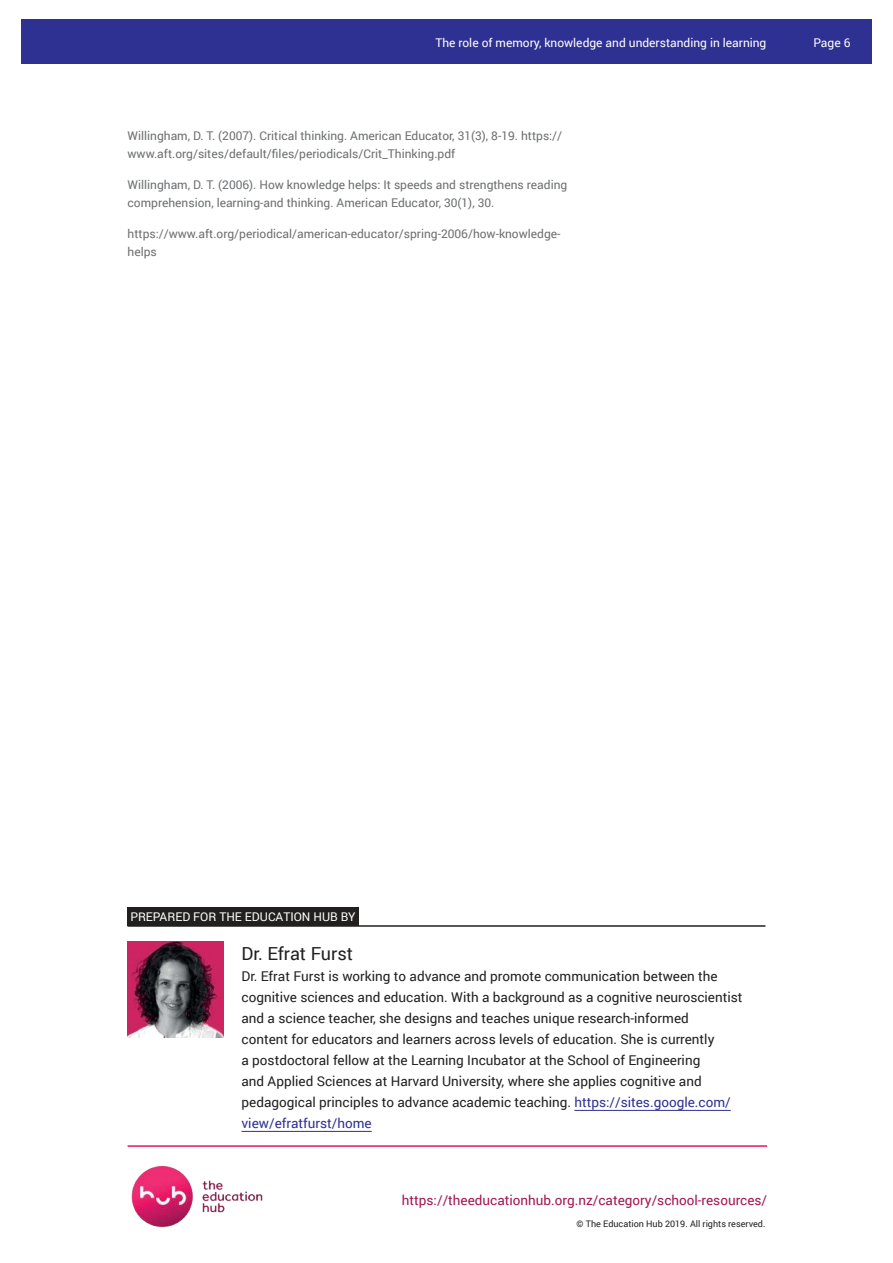
<style>
.page{position:relative;width:893px;height:1263px;background:#fff}
.page>*{position:absolute;margin:0;border:0;box-sizing:border-box;transform-origin:0 0}
.t1{font:18px "Roboto";color:#221f1f}
.t2{font:13.5px/21px "Roboto";color:#221f1f}
.t3{font:13.5px "Roboto";color:#a11651}
.t4{font:12px/18px "Roboto";color:#6c6e70}
.t5{font:12px "Roboto";color:#fff}
.t6{font:9px "Roboto";color:#221f1f}
.s1{color:#2e3092}
</style>
<div class="page">
<img style="left:131px;top:1165px;width:132px;height:63px">
<hr style="left:128px;top:1145px;width:639px;height:2px;background:#ed135a">
<div style="left:21px;top:19px;width:851px;height:45px;background:#2e3092"></div>
<hr style="left:574px;top:1110px;width:157px;height:1px;background:#2e3092">
<hr style="left:242px;top:1131px;width:130px;height:1px;background:#2e3092">
<div style="left:128px;top:907px;width:231px;height:19px;background:#221f1f"></div>
<hr style="left:128px;top:925px;width:637px;height:2px;background:#221f1f">
<img style="left:128px;top:941px;width:96px;height:96px">
<p class="t5" style="left:435px;top:37px;width:333px">The role of memory, knowledge and understanding in learning</p>
<p class="t5" style="left:813px;top:37px;width:39px">Page 6</p>
<p class="t4" style="left:128px;top:126px;width:436px">Willingham, D. T. (2007). Critical thinking. American Educator, 31(3), 8-19. https:// www.aft.org/sites/default/files/periodicals/Crit_Thinking.pdf</p>
<p class="t4" style="left:128px;top:175px;width:441px">Willingham, D. T. (2006). How knowledge helps: It speeds and strengthens reading comprehension, learning-and thinking. American Educator, 30(1), 30.฀</p>
<p class="t4" style="left:128px;top:224px;width:434px">https://www.aft.org/periodical/american-educator/spring-2006/how-knowledge&shy;helps</p>
<p class="t5" style="left:130px;top:908px;width:227px">PREPARED FOR THE EDUCATION HUB BY</p>
<h1 class="t1" style="left:242px;top:941px;width:113px">Dr. Efrat Furst</h1>
<p class="t2" style="left:242px;top:965px;width:503px">Dr. Efrat Furst is working to advance and promote communication between the cognitive sciences and education. With a background as a cognitive neuroscientist and a science teacher, she designs and teaches unique research-informed<br>content for educators and learners across levels of education. She is currently<br>a postdoctoral fellow at the Learning Incubator at the School of Engineering<br>and Applied Sciences at Harvard University, where she applies cognitive and pedagogical principles to advance academic teaching. <span class="s1">https://sites.google.com/ view/efratfurst/home</span></p>
<p class="t3" style="left:402px;top:1194px;width:367px">https://theeducationhub.org.nz/category/school-resources/</p>
<p class="t6" style="left:577px;top:1220px;width:190px">© The Education Hub 2019. All rights reserved.</p>
</div>
